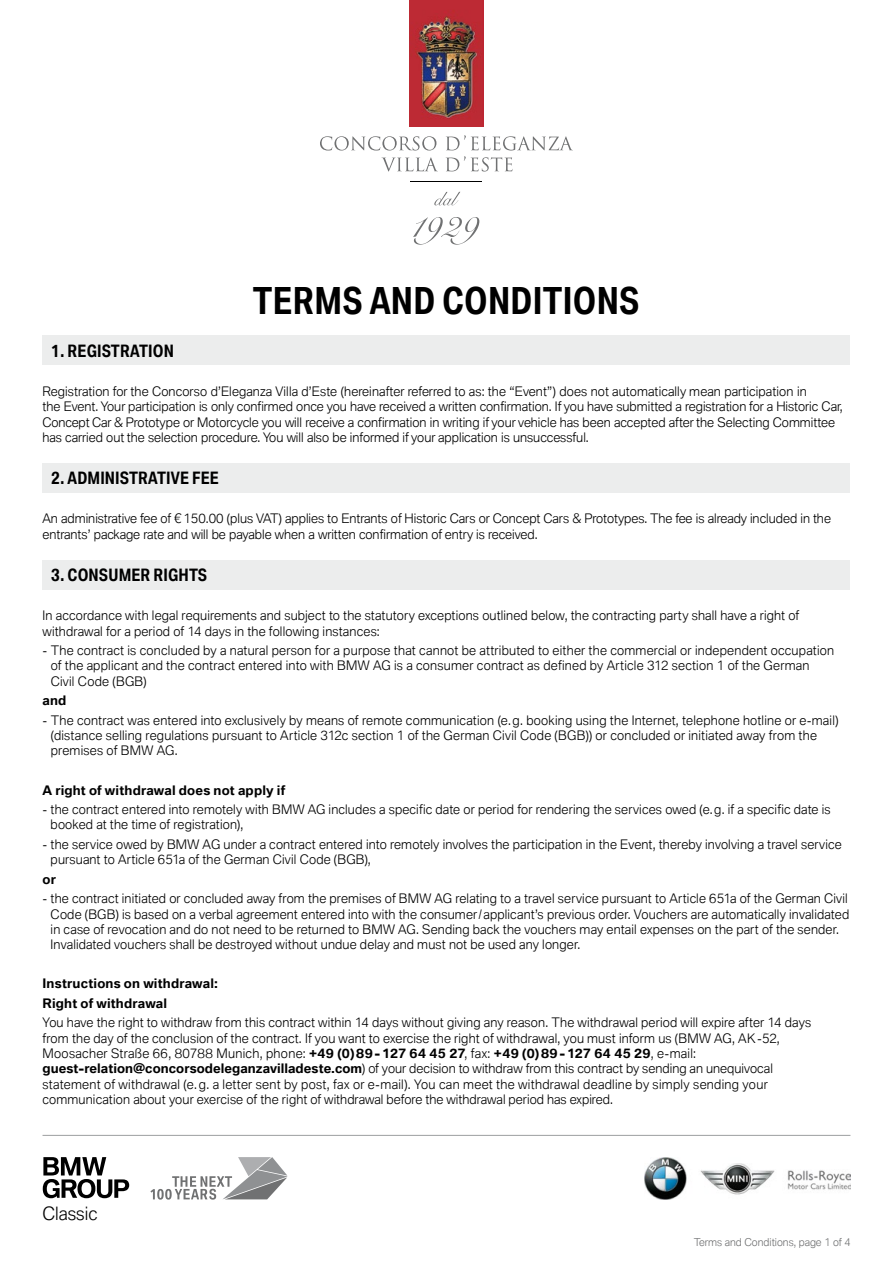
<style>
.page{position:relative;width:893px;height:1263px;background:#fff}
.page>*{position:absolute;margin:0;border:0;box-sizing:border-box;transform-origin:0 0}
.t1{font:700 36px "BMW Group Condensed";color:#000}
.t2{font:300 17.7px "BMW Type Global Pro";color:#000}
.t3{font:700 16.5px "BMW Group Condensed";color:#000}
.t4{font:300 12.75px/15.3px "BMW Group";letter-spacing:.01em;color:#000}
.t5{font:700 12.75px/19.5px "BMW Group";letter-spacing:.015em;color:#000}
.t6{font:300 10.5px "BMW Group";color:#707172}
.s1{font-weight:700}
</style>
<div class="page">
<div style="left:409px;top:0;width:75px;height:126px;background:#bc2a33"></div>
<img style="left:416px;top:16px;width:62px;height:103px">
<svg style="left:320px;top:136px;width:116px;height:15px"></svg>
<svg style="left:381px;top:157px;width:57px;height:15px"></svg>
<svg style="left:446px;top:135px;width:127px;height:37px"></svg>
<hr style="left:411px;top:181px;width:71px;height:1px;background:#000">
<svg style="left:413px;top:217px;width:66px;height:28px"></svg>
<svg style="left:434px;top:192px;width:26px;height:13px"></svg>
<hr style="left:43px;top:1135px;width:807px;height:1px;background:#9c9e9f">
<img style="left:644px;top:1157px;width:206px;height:42px">
<svg style="left:43px;top:1157px;width:86px;height:41px"></svg>
<svg style="left:150px;top:1157px;width:138px;height:42px"></svg>
<div style="left:43px;top:336px;width:807px;height:29px;background:#eceded"></div>
<div style="left:43px;top:463px;width:807px;height:29px;background:#eceded"></div>
<div style="left:43px;top:560px;width:807px;height:29px;background:#eceded"></div>
<p class="t3" style="left:51px;top:340px;width:124px">1. REGISTRATION</p>
<h1 class="t1" style="left:253px;top:277px;width:389px">TERMS AND CONDITIONS</h1>
<p class="t4" style="left:43px;top:385px;width:802px">Registration for the Concorso d’Eleganza Villa d’Este (hereinafter referred to as: the “Event”) does not automatically mean participation in<br>the Event. Your participation is only confirmed once you have received a written confirmation. If you have submitted a registration for a Historic Car, Concept Car &amp; Prototype or Motorcycle you will receive a confirmation in writing if your vehicle has been accepted after the Selecting Committee has carried out the selection procedure. You will also be informed if your application is unsuccessful.</p>
<p class="t3" style="left:51px;top:467px;width:169px">2. ADMINISTRATIVE FEE</p>
<p class="t4" style="left:43px;top:513px;width:790px">An administrative fee of €150.00 (plus VAT) applies to Entrants of Historic Cars or Concept Cars &amp; Prototypes. The fee is already included in the entrants’ package rate and will be payable when a written confirmation of entry is received.</p>
<p class="t3" style="left:51px;top:564px;width:158px">3. CONSUMER RIGHTS</p>
<p class="t4" style="left:43px;top:609px;width:758px">In accordance with legal requirements and subject to the statutory exceptions outlined below, the contracting party shall have a right of withdrawal for a period of 14 days in the following instances:</p>
<p class="t4" style="left:51px;top:644px;width:785px;text-indent:-8px">- The contract is concluded by a natural person for a purpose that cannot be attributed to either the commercial or independent occupation of the applicant and the contract entered into with BMW AG is a consumer contract as defined by Article 312 section 1 of the German<br>Civil Code (BGB)</p>
<p class="t5" style="left:43px;top:692px;width:25px">and</p>
<p class="t4" style="left:51px;top:714px;width:789px;text-indent:-8px">- The contract was entered into exclusively by means of remote communication (e.g. booking using the Internet, telephone hotline or e-mail) (distance selling regulations pursuant to Article 312c section 1 of the German Civil Code (BGB)) or concluded or initiated away from the premises of BMW AG.</p>
<p class="t5" style="left:43px;top:782px;width:244px">A right of withdrawal does not apply if</p>
<p class="t4" style="left:51px;top:803px;width:782px;text-indent:-8px">- the contract entered into remotely with BMW AG includes a specific date or period for rendering the services owed (e.g. if a specific date is booked at the time of registration),</p>
<p class="t4" style="left:51px;top:838px;width:793px;text-indent:-8px">- the service owed by BMW AG under a contract entered into remotely involves the participation in the Event, thereby involving a travel service pursuant to Article 651a of the German Civil Code (BGB),</p>
<p class="t5" style="left:43px;top:871px;width:15px">or</p>
<p class="t4" style="left:51px;top:893px;width:800px;text-indent:-8px">- the contract initiated or concluded away from the premises of BMW AG relating to a travel service pursuant to Article 651a of the German Civil Code (BGB) is based on a verbal agreement entered into with the consumer/ applicant’s previous order. Vouchers are automatically invalidated in case of revocation and do not need to be returned to BMW AG. Sending back the vouchers may entail expenses on the part of the sender.<br>Invalidated vouchers shall be destroyed without undue delay and must not be used any longer.</p>
<p class="t5" style="left:43px;top:975px;width:177px">Instructions on withdrawal:<br>Right of withdrawal</p>
<p class="t4" style="left:43px;top:1017px;width:770px">You have the right to withdraw from this contract within 14 days without giving any reason. The withdrawal period will expire after 14 days from the day of the conclusion of the contract. If you want to exercise the right of withdrawal, you must inform us (BMW AG, AK-52, Moosacher Straße 66, 80788 Munich, phone: <span class="s1">+49 (0)89-127 64 45 27</span>, fax: <span class="s1">+49 (0)89-127 64 45 29</span>, e-mail: <span class="s1">guest-relation@concorsodeleganzavilladeste.com</span>) of your decision to withdraw from this contract by sending an unequivocal statement of withdrawal (e. g. a letter sent by post, fax or e-mail). You can meet the withdrawal deadline by simply sending your communication about your exercise of the right of withdrawal before the withdrawal period has expired.</p>
<h2 class="t2" style="left:43px;top:1203px;width:57px">Classic</h2>
<p class="t6" style="left:694px;top:1236px;width:158px">Terms and Conditions, page 1 of 4</p>
</div>
